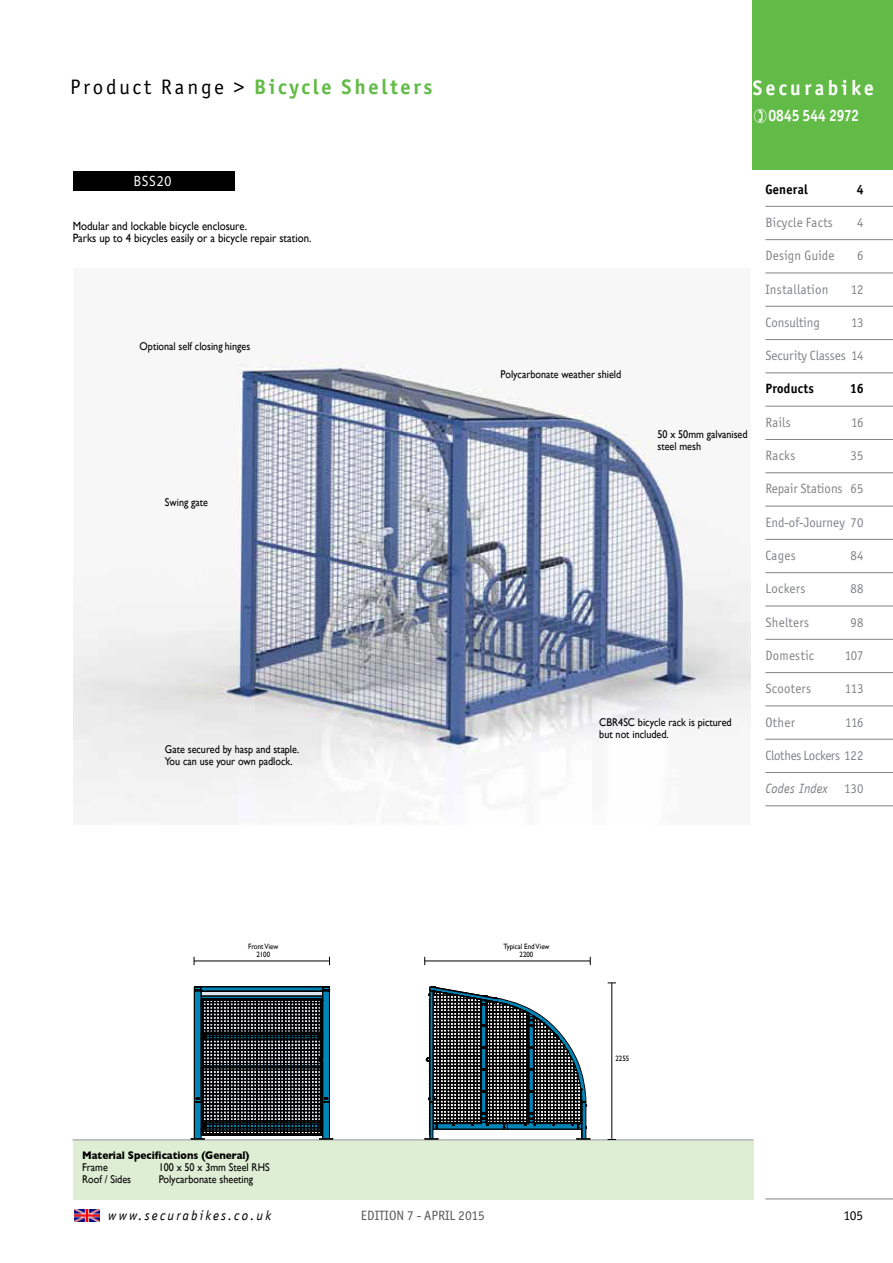
<style>
.page{position:relative;width:893px;height:1263px;background:#fff}
.page>*{position:absolute;margin:0;border:0;box-sizing:border-box;transform-origin:0 0}
.t1{font:700 21px "Officina Sans ITC Std";letter-spacing:.135em;color:#62bb46}
.t2{font:700 21px "Officina Sans ITC Std";letter-spacing:.17em;color:#fff;scale:.95 1}
.t3{font:700 16.5px "Officina Sans ITC Std";color:#fff;scale:.88 1}
.t4{font:700 15px "Frutiger";letter-spacing:.055em;color:#fff;scale:.9 1}
.t5{font:13.5px "Officina Sans ITC Std";letter-spacing:.02em;color:#808285;scale:.95 1}
.t6{font:13.5px "Officina Sans ITC Std";color:#808285;scale:.95 1}
.t7{font:italic 13.5px "Officina Sans LT";letter-spacing:.16em;color:#000}
.t8{font:700 13.5px "Officina Sans ITC Std";letter-spacing:.02em;color:#000;scale:.95 1}
.t9{font:13.5px "Officina Sans ITC Std";color:#58595b}
.t10{font:13.5px "Officina Sans ITC Std";letter-spacing:-.02em;color:#808285;scale:.95 1}
.t11{font:italic 13.5px "Officina Sans LT";letter-spacing:.015em;color:#808285;scale:.95 1}
.t12{font:13.5px "Officina Sans ITC Std";color:#000}
.t13{font:12px/12px "Gill Sans";color:#000;scale:.9 1}
.t14{font:11.25px/12px "Gill Sans";color:#000;scale:.9 1}
.t15{font:700 11.25px "Gill Sans";color:#000;scale:.9 1}
.t16{font:7.65px/8.2px "Gill Sans";color:#000;text-align:center;scale:.9 1}
.s1{font-weight:400;color:#000}
.s2{font-family:"Officina Sans ITC Std";font-style:normal}
</style>
<div class="page">
<div style="left:753px;top:0;width:140px;height:170px;background:#62bb46"></div>
<img style="left:74px;top:1209px;width:26px;height:13px">
<div style="left:73px;top:1140px;width:680px;height:59px;background:#deeed4"></div>
<hr style="left:73px;top:1139px;width:680px;height:1px;background:#939598">
<hr style="left:425px;top:961px;width:165px;height:1px;background:#000">
<hr style="left:194px;top:961px;width:135px;height:1px;background:#000">
<hr style="left:612px;top:983px;width:1px;height:156px;background:#000">
<svg style="left:191px;top:986px;width:142px;height:153px;background:#3e4e55"></svg>
<div style="left:201px;top:991px;width:122px;height:5px;border:1px solid #000"></div>
<hr style="left:322px;top:996px;width:1px;height:132px;background:#000">
<hr style="left:201px;top:996px;width:1px;height:133px;background:#000">
<svg style="left:425px;top:986px;width:165px;height:153px"></svg>
<img style="left:73px;top:354px;width:678px;height:469px">
<div style="left:73px;top:171px;width:161px;height:19px;background:#000"></div>
<hr style="left:765px;top:206px;width:128px;height:1px;background:#808285">
<hr style="left:765px;top:239px;width:128px;height:1px;background:#808285">
<hr style="left:765px;top:273px;width:128px;height:1px;background:#808285">
<hr style="left:765px;top:306px;width:128px;height:1px;background:#808285">
<hr style="left:765px;top:339px;width:128px;height:1px;background:#808285">
<hr style="left:765px;top:372px;width:128px;height:1px;background:#808285">
<hr style="left:765px;top:406px;width:128px;height:1px;background:#808285">
<hr style="left:765px;top:439px;width:128px;height:1px;background:#808285">
<hr style="left:765px;top:472px;width:128px;height:1px;background:#808285">
<hr style="left:765px;top:506px;width:128px;height:1px;background:#808285">
<hr style="left:765px;top:539px;width:128px;height:1px;background:#808285">
<hr style="left:765px;top:572px;width:128px;height:1px;background:#808285">
<hr style="left:765px;top:606px;width:128px;height:1px;background:#808285">
<hr style="left:765px;top:639px;width:128px;height:1px;background:#808285">
<hr style="left:765px;top:672px;width:128px;height:1px;background:#808285">
<hr style="left:765px;top:705px;width:128px;height:1px;background:#808285">
<hr style="left:765px;top:739px;width:128px;height:1px;background:#808285">
<hr style="left:765px;top:772px;width:128px;height:1px;background:#808285">
<hr style="left:765px;top:805px;width:128px;height:1px;background:#808285">
<hr style="left:765px;top:1198px;width:128px;height:1px;background:#808285">
<h1 class="t1" style="left:70px;top:74px;width:364px"><span class="s1">Product Range &gt;</span> Bicycle Shelters</h1>
<h3 class="t4" style="left:134px;top:171px;width:43px">BSS20</h3>
<p class="t13" style="left:73px;top:220px;width:267px">Modular and lockable bicycle enclosure.<br>Parks up to 4 bicycles easily or a bicycle repair station.</p>
<p class="t14" style="left:140px;top:340px;width:124px">Optional self closing hinges</p>
<p class="t14" style="left:165px;top:496px;width:50px">Swing gate</p>
<p class="t14" style="left:165px;top:743px;width:151px">Gate secured by hasp and staple.<br>You can use your own padlock.</p>
<p class="t16" style="left:248px;top:942px;width:35px">FrontView<br>2100</p>
<p class="t15" style="left:82px;top:1148px;width:187px">Material Specifications (General)</p>
<p class="t14" style="left:82px;top:1161px;width:30px">Frame</p>
<p class="t14" style="left:159px;top:1161px;width:125px">100 x 50 x 3mm Steel RHS</p>
<p class="t14" style="left:82px;top:1173px;width:56px">Roof / Sides</p>
<p class="t14" style="left:159px;top:1173px;width:107px">Polycarbonate sheeting</p>
<h1 class="t2" style="left:753px;top:74px;width:129px">Securabike</h1>
<h2 class="t3" style="left:768px;top:105px;width:105px">0845 544 2972</h2>
<p class="t14" style="left:501px;top:368px;width:136px">Polycarbonate weather shield</p>
<p class="t14" style="left:657px;top:428px;width:102px">50 x 50mm galvanised steel mesh</p>
<p class="t14" style="left:599px;top:716px;width:149px">CBR4SC bicycle rack is pictured but not included.</p>
<p class="t8" style="left:765px;top:181px;width:46px">General</p>
<p class="t8" style="left:857px;top:181px;width:9px">4</p>
<p class="t5" style="left:765px;top:215px;width:73px">Bicycle Facts</p>
<p class="t5" style="left:857px;top:215px;width:8px">4</p>
<p class="t5" style="left:765px;top:248px;width:74px">Design Guide</p>
<p class="t5" style="left:857px;top:248px;width:8px">6</p>
<p class="t5" style="left:765px;top:281px;width:68px">Installation</p>
<p class="t5" style="left:851px;top:281px;width:15px">12</p>
<p class="t6" style="left:765px;top:314px;width:59px">Consulting</p>
<p class="t5" style="left:851px;top:314px;width:15px">13</p>
<p class="t6" style="left:765px;top:348px;width:105px">Security Classes 14</p>
<p class="t8" style="left:765px;top:380px;width:52px">Products</p>
<p class="t8" style="left:850px;top:380px;width:16px">16</p>
<p class="t5" style="left:765px;top:414px;width:28px">Rails</p>
<p class="t5" style="left:851px;top:414px;width:15px">16</p>
<p class="t5" style="left:765px;top:448px;width:33px">Racks</p>
<p class="t5" style="left:850px;top:448px;width:15px">35</p>
<p class="t6" style="left:765px;top:481px;width:105px">Repair Stations 65</p>
<p class="t6" style="left:765px;top:514px;width:105px">End-of-Journey 70</p>
<p class="t5" style="left:765px;top:548px;width:33px">Cages</p>
<p class="t5" style="left:850px;top:548px;width:16px">84</p>
<p class="t5" style="left:765px;top:581px;width:44px">Lockers</p>
<p class="t5" style="left:850px;top:581px;width:15px">88</p>
<p class="t5" style="left:765px;top:614px;width:48px">Shelters</p>
<p class="t5" style="left:850px;top:614px;width:15px">98</p>
<p class="t5" style="left:765px;top:648px;width:53px">Domestic</p>
<p class="t5" style="left:845px;top:648px;width:21px">107</p>
<p class="t5" style="left:765px;top:681px;width:50px">Scooters</p>
<p class="t5" style="left:845px;top:681px;width:21px">113</p>
<p class="t5" style="left:765px;top:714px;width:33px">Other</p>
<p class="t5" style="left:845px;top:714px;width:21px">116</p>
<p class="t10" style="left:765px;top:747px;width:105px">Clothes Lockers 122</p>
<p class="t11" style="left:765px;top:781px;width:105px">Codes Index <span class="s2">130</span></p>
<p class="t16" style="left:503px;top:942px;width:53px">Typical EndView<br>2200</p>
<p class="t16" style="left:615px;top:1054px;width:17px">2255</p>
<p class="t7" style="left:108px;top:1207px;width:164px">www.securabikes.co.uk</p>
<p class="t9" style="left:361px;top:1207px;width:125px">EDITION 7 - APRIL 2015</p>
<p class="t12" style="left:843px;top:1207px;width:21px">105</p>
</div>
